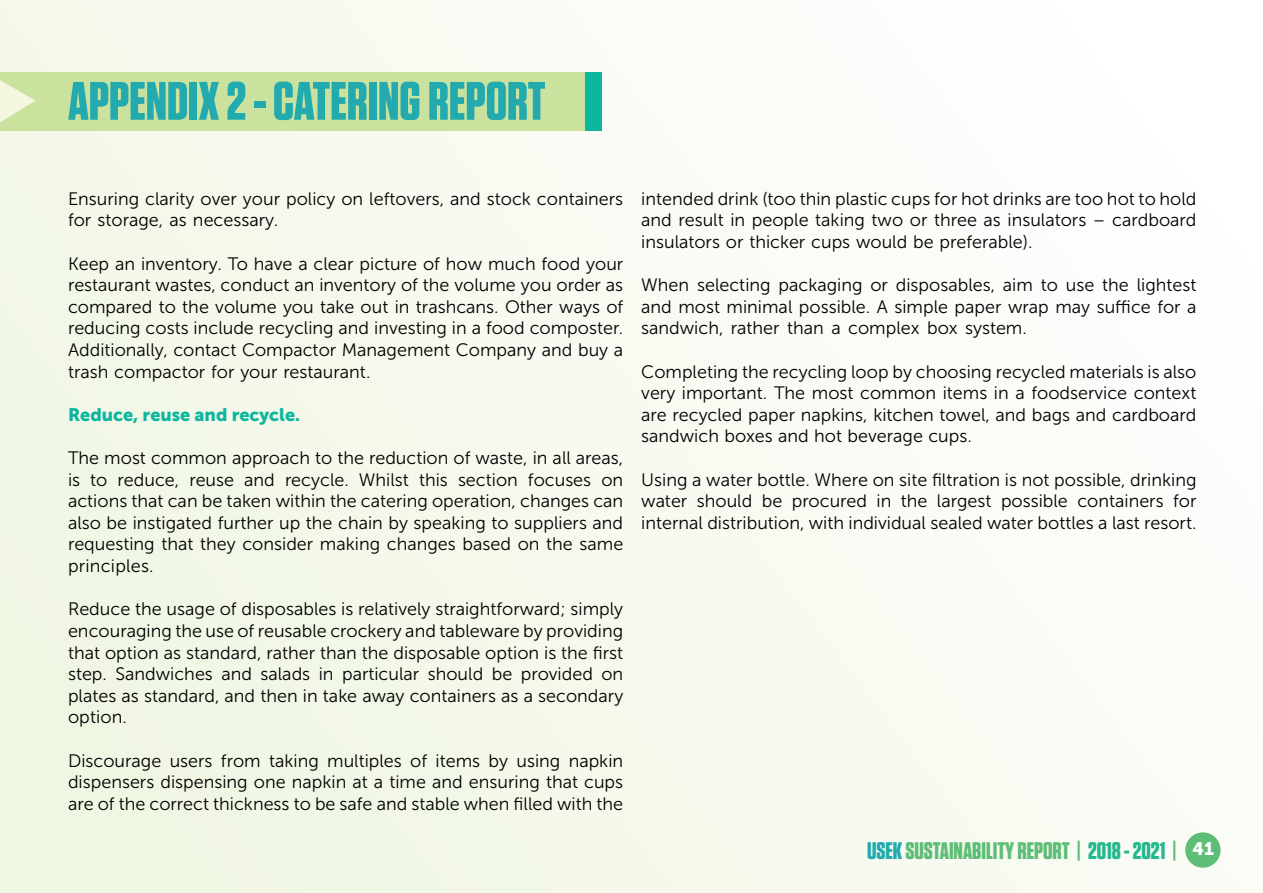
<style>
.page{position:relative;width:1263px;height:893px;background:#fff}
.page>*{position:absolute;margin:0;border:0;box-sizing:border-box;transform-origin:0 0}
.t1{font:700 54px "Tungsten";color:#22aaae}
.t2{font:700 24px "Tungsten";color:#5ebd76}
.t3{font:18px/21.6px "Museo Sans 300";color:#000;text-align:justify}
.t4{font:18px "Museo Sans 900";color:#0fb69f}
.s1{color:#22aaae}
.s2{color:#25b88f}
</style>
<div class="page">
<div style="left:0;top:0;width:1263px;height:893px;background:linear-gradient(to right,#f0f7e4,#fdfefc)"></div>
<div style="left:1185px;top:832px;width:35px;height:36px;background:#5ebd76;border-radius:50%"></div>
<div style="left:0;top:72px;width:585px;height:59px;background:#cbe29f"></div>
<svg style="left:0;top:80px;width:35px;height:43px"></svg>
<div style="left:585px;top:72px;width:16px;height:59px;background:#0fb69f"></div>
<h1 class="t1" style="left:68px;top:72px;width:479px">APPENDIX 2 - CATERING REPORT</h1>
<p class="t3" style="left:68px;top:188px;width:557px">Ensuring clarity over your policy on leftovers, and stock containers for storage, as necessary.</p>
<p class="t3" style="left:68px;top:253px;width:557px">Keep an inventory. To have a clear picture of how much food your restaurant wastes, conduct an inventory of the volume you order as compared to the volume you take out in trashcans. Other ways of reducing costs include recycling and investing in a food composter.<br>Additionally, contact Compactor Management Company and buy a trash compactor for your restaurant.</p>
<p class="t4" style="left:68px;top:404px;width:234px">Reduce, reuse and recycle.</p>
<p class="t3" style="left:68px;top:447px;width:557px">The most common approach to the reduction of waste, in all areas, is to reduce, reuse and recycle. Whilst this section focuses on actions that can be taken within the catering operation, changes can also be instigated further up the chain by speaking to suppliers and requesting that they consider making changes based on the same principles.</p>
<p class="t3" style="left:68px;top:598px;width:557px">Reduce the usage of disposables is relatively straightforward; simply encouraging the use of reusable crockery and tableware by providing that option as standard, rather than the disposable option is the first step. Sandwiches and salads in particular should be provided on plates as standard, and then in take away containers as a secondary option.</p>
<p class="t3" style="left:68px;top:750px;width:557px">Discourage users from taking multiples of items by using napkin dispensers dispensing one napkin at a time and ensuring that cups are of the correct thickness to be safe and stable when filled with the</p>
<p class="t3" style="left:641px;top:188px;width:557px">intended drink (too thin plastic cups for hot drinks are too hot to hold and result in people taking two or three as insulators – cardboard insulators or thicker cups would be preferable).</p>
<p class="t3" style="left:641px;top:274px;width:557px">When selecting packaging or disposables, aim to use the lightest and most minimal possible. A simple paper wrap may suffice for a sandwich, rather than a complex box system.</p>
<p class="t3" style="left:641px;top:361px;width:557px">Completing the recycling loop by choosing recycled materials is also very important. The most common items in a foodservice context are recycled paper napkins, kitchen towel, and bags and cardboard sandwich boxes and hot beverage cups.</p>
<p class="t3" style="left:641px;top:469px;width:557px">Using a water bottle. Where on site filtration is not possible, drinking water should be procured in the largest possible containers for internal distribution, with individual sealed water bottles a last resort.</p>
<h2 class="t2" style="left:867px;top:837px;width:348px"><span class="s1">USEK</span>SUSTAINABILITY REPORT | <span class="s2">2018 - 2021</span> | <sup>41</sup></h2>
</div>
